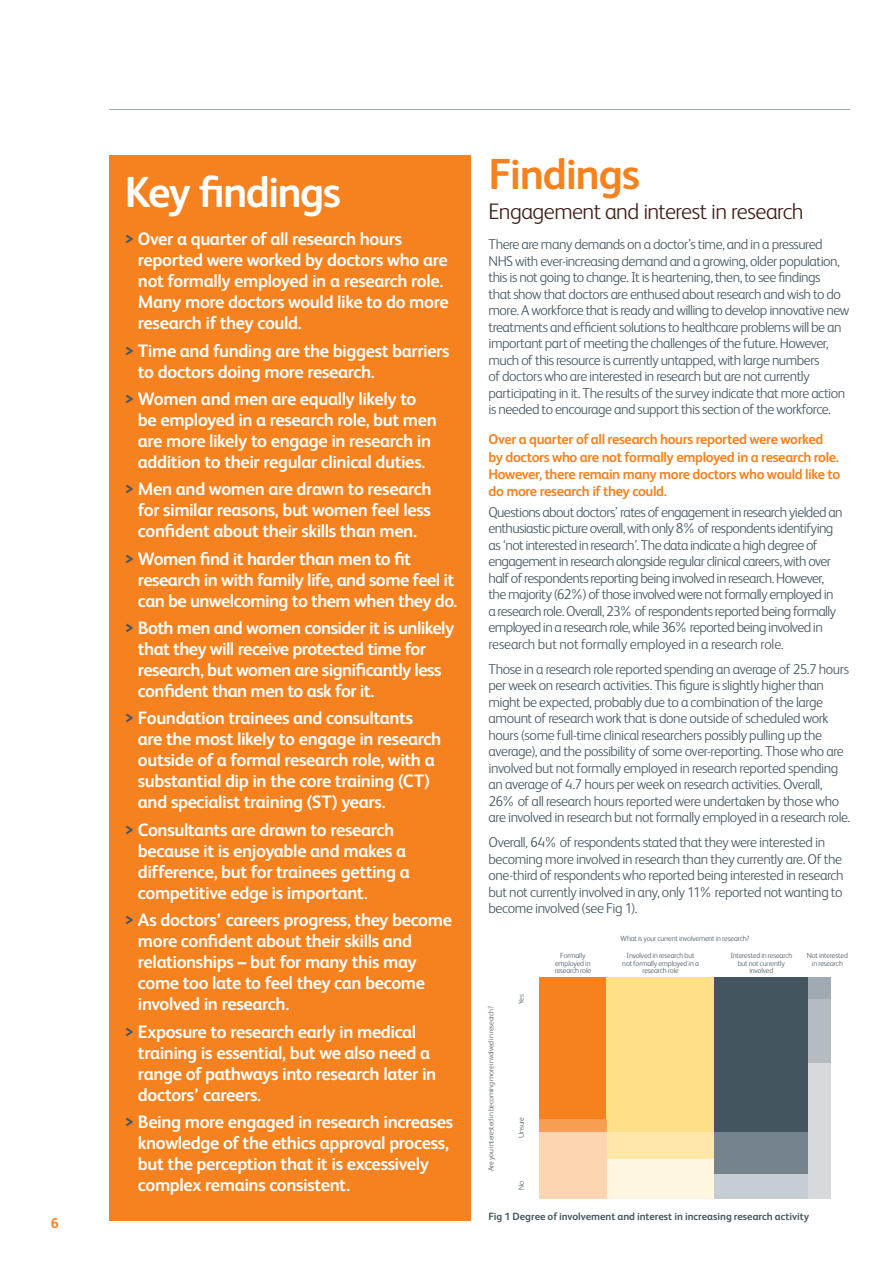
<style>
.page{position:relative;width:893px;height:1263px;background:#fff}
.page>*{position:absolute;margin:0;border:0;box-sizing:border-box;transform-origin:0 0}
.t1{font:700 43.5px "FS Albert";letter-spacing:-.045em;color:#fff}
.t2{font:700 43.5px "FS Albert";letter-spacing:-.035em;color:#f5821f}
.t3{font:300 22.5px "FS Albert";letter-spacing:-.02em;color:#3f1d17}
.t4{font:700 18px/21px "FS Albert";letter-spacing:-.025em;color:#fff}
.t5{font:300 14.25px/16.5px "FS Albert";letter-spacing:-.035em;color:#455560}
.t6{font:700 14.25px/17.2px "FS Albert";letter-spacing:-.03em;color:#f5821f}
.t7{font:700 10.5px "FS Albert";letter-spacing:-.005em;color:#455560}
.t8{font:300 7.5px/7.5px "FS Albert";letter-spacing:-.015em;color:#455560;text-align:center}
.s1{color:#455560}
</style>
<div class="page">
<hr style="left:109px;top:109px;width:741px;height:1px;background:#a0aab2">
<div style="left:109px;top:155px;width:362px;height:1065px;background:#f5821f"></div>
<div style="left:539px;top:977px;width:67px;height:142px;background:#f5821f"></div>
<div style="left:606px;top:977px;width:108px;height:155px;background:#ffdf87"></div>
<div style="left:714px;top:977px;width:94px;height:155px;background:#455560"></div>
<div style="left:808px;top:977px;width:22px;height:86px;background:#b4bcc2"></div>
<div style="left:808px;top:977px;width:22px;height:22px;background:#a0aab2"></div>
<div style="left:808px;top:1063px;width:22px;height:136px;background:#d6dadd"></div>
<div style="left:714px;top:1132px;width:94px;height:42px;background:#74838e"></div>
<div style="left:714px;top:1174px;width:94px;height:25px;background:#c4ced4"></div>
<div style="left:606px;top:1132px;width:108px;height:27px;background:#ffe7a9"></div>
<div style="left:606px;top:1160px;width:108px;height:39px;background:#fff6e2"></div>
<div style="left:539px;top:1119px;width:67px;height:13px;background:#f89e53"></div>
<div style="left:539px;top:1132px;width:67px;height:67px;background:#fed5b1"></div>
<p class="t6" style="left:51px;top:1215px;width:9px">6</p>
<h1 class="t1" style="left:125px;top:172px;width:218px">Key findings</h1>
<p class="t4" style="left:138px;top:229px;width:312px;text-indent:-13px"><span class="s1">&gt;</span> Over a quarter of all research hours reported were worked by doctors who are not formally employed in a research role.<br>Many more doctors would like to do more research if they could.</p>
<p class="t4" style="left:138px;top:341px;width:313px;text-indent:-13px"><span class="s1">&gt;</span> Time and funding are the biggest barriers to doctors doing more research.</p>
<p class="t4" style="left:138px;top:389px;width:300px;text-indent:-13px"><span class="s1">&gt;</span> Women and men are equally likely to be employed in a research role, but men are more likely to engage in research in addition to their regular clinical duties.</p>
<p class="t4" style="left:138px;top:480px;width:295px;text-align:justify;text-indent:-13px"><span class="s1">&gt;</span> Men and women are drawn to research for similar reasons, but women feel less confident about their skills than men.</p>
<p class="t4" style="left:138px;top:549px;width:321px;text-indent:-13px"><span class="s1">&gt;</span> Women find it harder than men to fit research in with family life, and some feel it can be unwelcoming to them when they do.</p>
<p class="t4" style="left:138px;top:618px;width:318px;text-indent:-13px"><span class="s1">&gt;</span> Both men and women consider it is unlikely that they will receive protected time for research, but women are significantly less confident than men to ask for it.</p>
<p class="t4" style="left:138px;top:709px;width:305px;text-indent:-13px"><span class="s1">&gt;</span> Foundation trainees and consultants are the most likely to engage in research outside of a formal research role, with a substantial dip in the core training (CT) and specialist training (ST) years.</p>
<p class="t4" style="left:138px;top:820px;width:273px;text-indent:-13px"><span class="s1">&gt;</span> Consultants are drawn to research because it is enjoyable and makes a difference, but for trainees getting a competitive edge is important.</p>
<p class="t4" style="left:138px;top:910px;width:316px;text-indent:-13px"><span class="s1">&gt;</span> As doctors’ careers progress, they become more confident about their skills and relationships – but for many this may come too late to feel they can become involved in research.</p>
<p class="t4" style="left:138px;top:1022px;width:300px;text-indent:-13px"><span class="s1">&gt;</span> Exposure to research early in medical training is essential, but we also need a range of pathways into research later in doctors’ careers.</p>
<p class="t4" style="left:138px;top:1112px;width:317px;text-indent:-13px"><span class="s1">&gt;</span> Being more engaged in research increases knowledge of the ethics approval process, but the perception that it is excessively complex remains consistent.</p>
<h1 class="t2" style="left:488px;top:154px;width:153px">Findings</h1>
<h2 class="t3" style="left:488px;top:204px;width:317px">Engagement and interest in research</h2>
<p class="t5" style="left:488px;top:238px;width:362px">There are many demands on a doctor’s time, and in a pressured NHS with ever-increasing demand and a growing, older population, this is not going to change. It is heartening, then, to see findings<br>that show that doctors are enthused about research and wish to do more. A workforce that is ready and willing to develop innovative new treatments and efficient solutions to healthcare problems will be an important part of meeting the challenges of the future. However, much of this resource is currently untapped, with large numbers<br>of doctors who are interested in research but are not currently participating in it. The results of the survey indicate that more action is needed to encourage and support this section of the workforce.</p>
<p class="t6" style="left:488px;top:432px;width:353px">Over a quarter of all research hours reported were worked by doctors who are not formally employed in a research role.<br>However, there remain many more doctors who would like to do more research if they could.</p>
<p class="t5" style="left:488px;top:505px;width:356px">Questions about doctors’ rates of engagement in research yielded an enthusiastic picture overall, with only 8% of respondents identifying as ‘not interested in research’. The data indicate a high degree of engagement in research alongside regular clinical careers, with over half of respondents reporting being involved in research. However, the majority (62%) of those involved were not formally employed in a research role. Overall, 23% of respondents reported being formally employed in a research role, while 36% reported being involved in research but not formally employed in a research role.</p>
<p class="t5" style="left:488px;top:662px;width:363px">Those in a research role reported spending an average of 25.7 hours per week on research activities. This figure is slightly higher than might be expected, probably due to a combination of the large amount of research work that is done outside of scheduled work hours (some full-time clinical researchers possibly pulling up the average), and the possibility of some over-reporting. Those who are involved but not formally employed in research reported spending an average of 4.7 hours per week on research activities. Overall, 26% of all research hours reported were undertaken by those who are involved in research but not formally employed in a research role.</p>
<p class="t5" style="left:488px;top:836px;width:357px">Overall, 64% of respondents stated that they were interested in becoming more involved in research than they currently are. Of the one-third of respondents who reported being interested in research but not currently involved in any, only 11% reported not wanting to become involved (see Fig 1).</p>
<p class="t8" style="left:621px;top:935px;width:130px">What is your current involvement in research?</p>
<p class="t8" style="left:488px;top:1171px;width:166px;rotate:-90deg">Are you interested in becoming more involved in research?</p>
<p class="t8" style="left:518px;top:1004px;width:11px;rotate:-90deg">Yes</p>
<p class="t8" style="left:518px;top:1138px;width:22px;rotate:-90deg">Unsure</p>
<p class="t8" style="left:518px;top:1190px;width:10px;rotate:-90deg">No</p>
<p class="t8" style="left:555px;top:952px;width:38px">Formally employed in research role</p>
<p class="t8" style="left:622px;top:952px;width:78px">Involved in research but not formally employed in a research role</p>
<p class="t8" style="left:730px;top:952px;width:63px">Interested in research but not currently involved</p>
<p class="t8" style="left:807px;top:952px;width:43px">Not interested in research</p>
<p class="t7" style="left:488px;top:1212px;width:322px">Fig 1 Degree of involvement and interest in increasing research activity</p>
</div>
